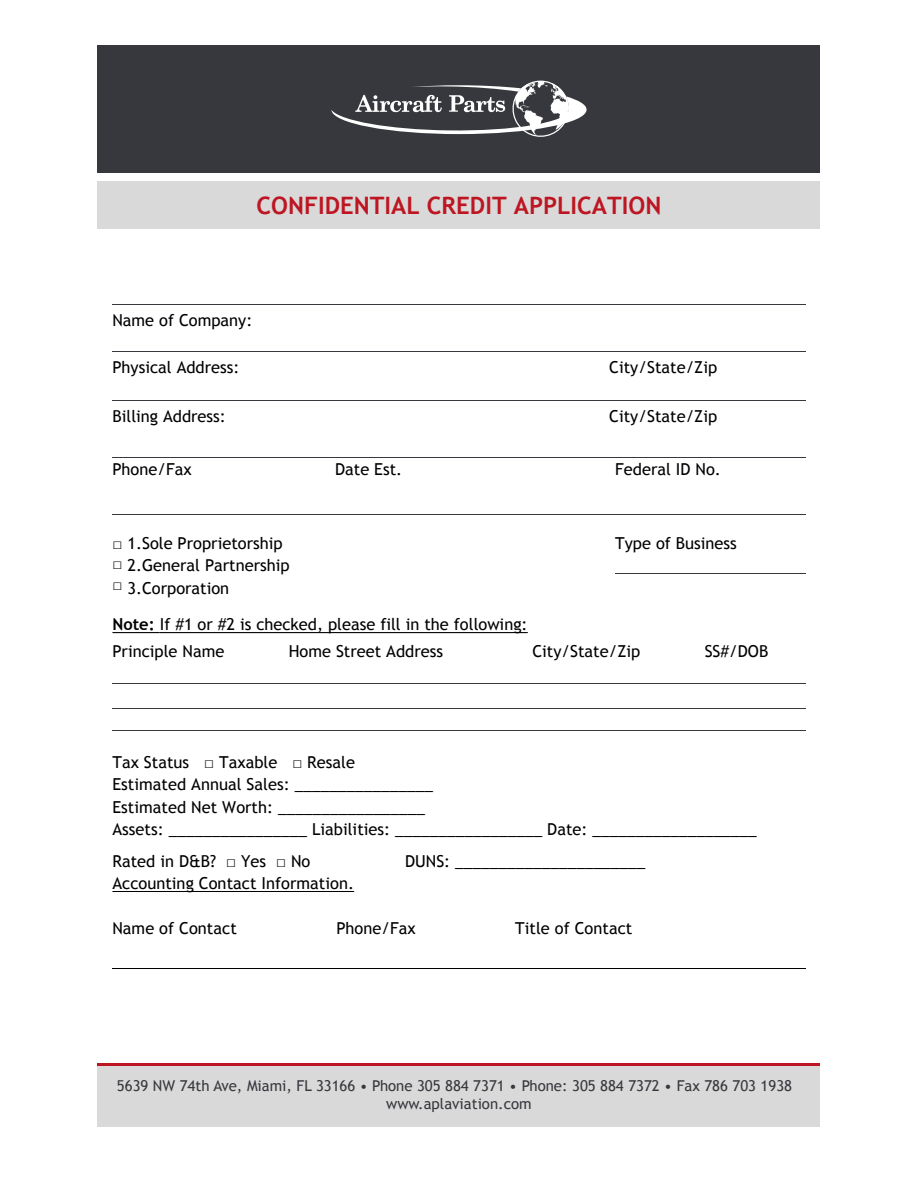
<style>
.page{position:relative;width:918px;height:1188px;background:#fff}
.page>*{position:absolute;margin:0;border:0;box-sizing:border-box;transform-origin:0 0}
.t1{font:700 24px "Trebuchet MS";color:#bd1622}
.t2{font:16.5px/22.5px "Trebuchet MS";color:#000}
.t3{font:16.5px/20.5px "Times New Roman";color:#000}
.t4{font:15px/18.8px "Trebuchet MS";color:#37383d;text-align:center}
.s1{font-family:"Times New Roman"}
.s2{font-weight:700}
</style>
<div class="page">
<div style="left:98px;top:182px;width:722px;height:47px;background:#d9d9d9"></div>
<div style="left:98px;top:45px;width:722px;height:128px;background:#37383d"></div>
<svg style="left:331px;top:80px;width:256px;height:57px"></svg>
<div style="left:98px;top:1063px;width:722px;height:64px;background:#d9d9d9"></div>
<hr style="left:98px;top:1063px;width:722px;height:2px;background:#bd1622">
<hr style="left:112px;top:351px;width:694px;height:1px;background:#37383d">
<hr style="left:112px;top:304px;width:694px;height:1px;background:#37383d">
<hr style="left:112px;top:400px;width:694px;height:1px;background:#37383d">
<hr style="left:112px;top:457px;width:694px;height:1px;background:#37383d">
<hr style="left:112px;top:514px;width:694px;height:1px;background:#37383d">
<hr style="left:615px;top:573px;width:191px;height:1px;background:#37383d">
<hr style="left:112px;top:632px;width:48px;height:1px;background:#000">
<hr style="left:160px;top:632px;width:368px;height:1px;background:#000">
<hr style="left:112px;top:683px;width:694px;height:1px;background:#37383d">
<hr style="left:112px;top:708px;width:694px;height:1px;background:#37383d">
<hr style="left:112px;top:730px;width:694px;height:1px;background:#37383d">
<hr style="left:112px;top:891px;width:242px;height:1px;background:#000">
<hr style="left:112px;top:968px;width:694px;height:1px;background:#000">
<h1 class="t1" style="left:257px;top:190px;width:406px">CONFIDENTIAL CREDIT APPLICATION</h1>
<p class="t2" style="left:112px;top:310px;width:141px">Name of Company:</p>
<p class="t2" style="left:112px;top:356px;width:129px">Physical Address:</p>
<p class="t2" style="left:609px;top:356px;width:109px">City/State/Zip</p>
<p class="t2" style="left:112px;top:405px;width:115px">Billing Address:</p>
<p class="t2" style="left:609px;top:405px;width:109px">City/State/Zip</p>
<p class="t2" style="left:112px;top:458px;width:81px">Phone/Fax</p>
<p class="t2" style="left:335px;top:458px;width:69px">Date Est.</p>
<p class="t2" style="left:615px;top:458px;width:107px">Federal ID No.</p>
<p class="t2" style="left:615px;top:532px;width:123px">Type of Business</p>
<p class="t2" style="left:127px;top:532px;width:164px;text-indent:-15px"><span class="s1">□</span> 1.Sole Proprietorship<br>2.General Partnership<br>3.Corporation</p>
<p class="t3" style="left:112px;top:553px;width:11px">□ □</p>
<p class="t2" style="left:112px;top:611px;width:417px;line-height:27px"><span class="s2">Note:</span> If #1 or #2 is checked, please fill in the following:<br>Principle Name</p>
<p class="t2" style="left:289px;top:641px;width:156px">Home Street Address</p>
<p class="t2" style="left:532px;top:641px;width:109px">City/State/Zip</p>
<p class="t2" style="left:705px;top:641px;width:65px">SS#/DOB</p>
<p class="t2" style="left:112px;top:751px;width:646px">Tax Status □ Taxable □ Resale<br>Estimated Annual Sales: ________________<br>Estimated Net Worth: _________________<br>Assets: ________________ Liabilities: _________________ Date: ___________________</p>
<p class="t2" style="left:112px;top:850px;width:200px">Rated in D&amp;B? □ Yes □ No</p>
<p class="t2" style="left:405px;top:850px;width:242px">DUNS: ______________________</p>
<p class="t2" style="left:112px;top:873px;width:243px">Accounting Contact Information.</p>
<p class="t2" style="left:112px;top:918px;width:126px">Name of Contact</p>
<p class="t2" style="left:336px;top:918px;width:81px">Phone/Fax</p>
<p class="t2" style="left:515px;top:918px;width:119px">Title of Contact</p>
<p class="t4" style="left:117px;top:1076px;width:677px">5639 NW 74th Ave, Miami, FL 33166 • Phone 305 884 7371 • Phone: 305 884 7372 • Fax 786 703 1938 www.aplaviation.com</p>
</div>
